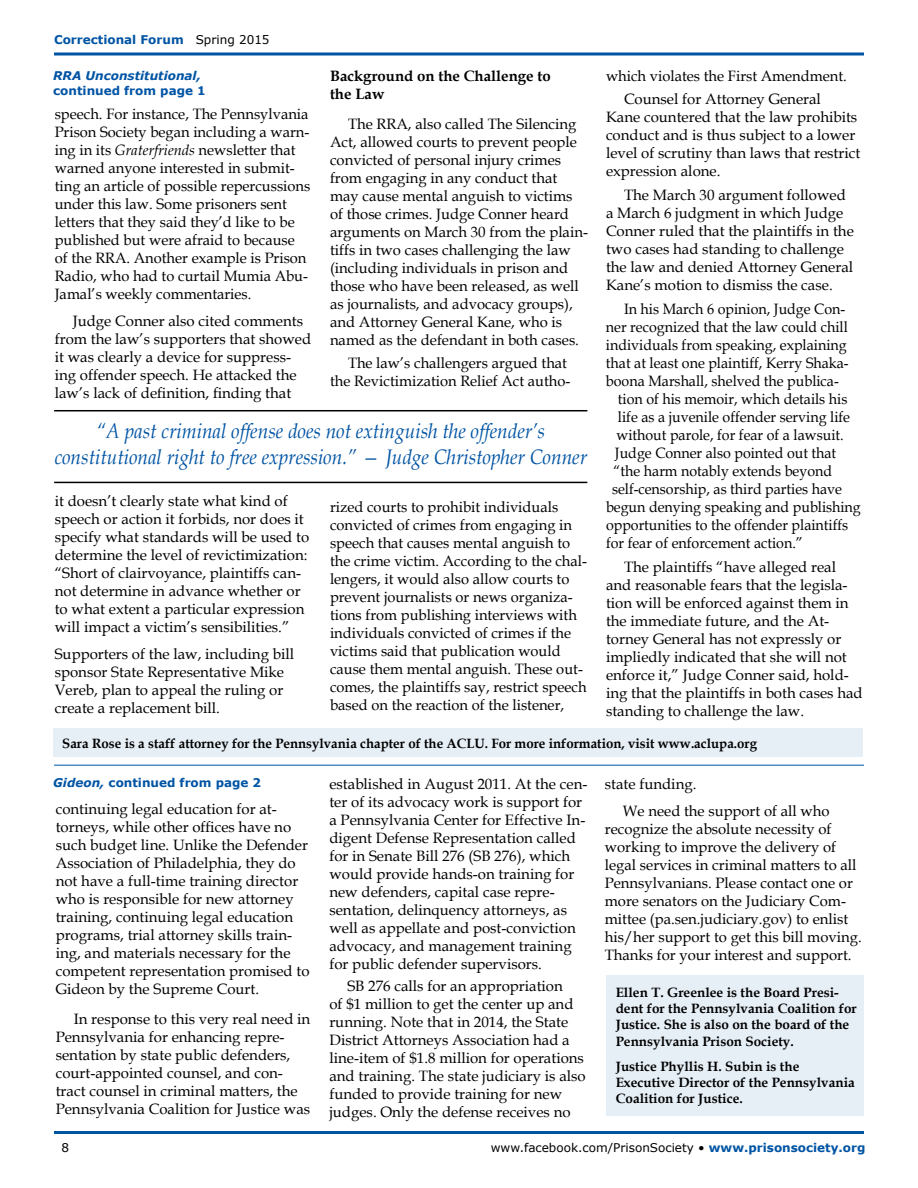
<style>
.page{position:relative;width:918px;height:1188px;background:#fff}
.page>*{position:absolute;margin:0;border:0;box-sizing:border-box;transform-origin:0 0}
.t1{font:italic 21px/25.2px "Book Antiqua";color:#0054a4;text-align:center;scale:.91 1}
.t2{font:15px/18px "Book Antiqua";color:#000}
.t3{font:15px "Book Antiqua";color:#000;scale:.95 1}
.t4{font:700 15px/18px "Book Antiqua";color:#000}
.t5{font:700 13.5px/16.2px "Book Antiqua";color:#000}
.t6{font:700 12px "Verdana";color:#0054a4}
.t7{font:12px "Verdana";color:#000}
.t8{font:italic 700 12px "Verdana";color:#0054a4}
.s1{font-weight:400;color:#000}
.s2{font-style:italic}
.s3{font-weight:700;color:#0054a4}
</style>
<div class="page">
<svg style="left:54px;top:52px;width:810px;height:4px;background:#3f7eba"></svg>
<hr style="left:54px;top:1131px;width:810px;height:3px;background:#0054a4">
<div style="left:607px;top:975px;width:257px;height:141px;background:#e6eef6"></div>
<hr style="left:54px;top:765px;width:810px;height:1px;background:#0054a4">
<div style="left:53px;top:729px;width:810px;height:28px;background:#e6eef6"></div>
<hr style="left:54px;top:410px;width:533px;height:1px;background:#000">
<hr style="left:54px;top:482px;width:533px;height:1px;background:#000">
<p class="t6" style="left:54px;top:31px;width:217px">Correctional Forum <span class="s1">Spring 2015</span></p>
<p class="t4" style="left:330px;top:67px;width:222px">Background on the Challenge to the Law</p>
<p class="t2" style="left:330px;top:115px;width:259px;text-indent:18px">The RRA, also called The Silencing Act, allowed courts to prevent people convicted of personal injury crimes from engaging in any conduct that may cause mental anguish to victims of those crimes. Judge Conner heard arguments on March 30 from the plain&shy;tiffs in two cases challenging the law (including individuals in prison and those who have been released, as well as journalists, and advocacy groups), and Attorney General Kane, who is named as the defendant in both cases.</p>
<p class="t2" style="left:330px;top:354px;width:242px;text-align:right">The law’s challengers argued that the Revictimization Relief Act autho-</p>
<p class="t2" style="left:606px;top:65px;width:242px;line-height:22.5px;text-align:center">which violates the First Amendment.<br>Counsel for Attorney General</p>
<p class="t2" style="left:606px;top:108px;width:256px">Kane countered that the law prohibits conduct and is thus subject to a lower level of scrutiny than laws that restrict expression alone.</p>
<p class="t2" style="left:606px;top:186px;width:249px;text-indent:18px">The March 30 argument followed a March 6 judgment in which Judge Conner ruled that the plaintiffs in the two cases had standing to challenge the law and denied Attorney General Kane’s motion to dismiss the case.</p>
<p class="t3" style="left:624px;top:298px;width:234px">In his March 6 opinion, Judge Con-</p>
<p class="t3" style="left:606px;top:316px;width:256px">ner recognized that the law could chill</p>
<p class="t3" style="left:606px;top:334px;width:255px">individuals from speaking, explaining</p>
<p class="t3" style="left:606px;top:352px;width:257px">that at least one plaintiff, Kerry Shaka-</p>
<p class="t3" style="left:606px;top:370px;width:247px">boona Marshall, shelved the publica-</p>
<p class="t3" style="left:618px;top:388px;width:243px">tion of his memoir, which details his</p>
<p class="t3" style="left:618px;top:406px;width:246px">life as a juvenile offender serving life</p>
<p class="t3" style="left:616px;top:424px;width:241px">without parole, for fear of a lawsuit.</p>
<p class="t3" style="left:615px;top:442px;width:234px">Judge Conner also pointed out that</p>
<p class="t3" style="left:613px;top:460px;width:232px">“the harm notably extends beyond</p>
<p class="t3" style="left:612px;top:478px;width:244px">self-censorship, as third parties have</p>
<p class="t3" style="left:606px;top:496px;width:270px">begun denying speaking and publishing</p>
<p class="t3" style="left:606px;top:514px;width:256px">opportunities to the offender plaintiffs</p>
<p class="t3" style="left:606px;top:532px;width:209px">for fear of enforcement action.”</p>
<p class="t2" style="left:606px;top:558px;width:258px;text-indent:18px">The plaintiffs “have alleged real and reasonable fears that the legisla&shy;tion will be enforced against them in the immediate future, and the At&shy;torney General has not expressly or impliedly indicated that she will not enforce it,” Judge Conner said, hold&shy;ing that the plaintiffs in both cases had standing to challenge the law.</p>
<p class="t5" style="left:62px;top:735px;width:696px">Sara Rose is a staff attorney for the Pennsylvania chapter of the ACLU. For more information, visit www.aclupa.org</p>
<p class="t8" style="left:53px;top:68px;width:149px">RRA Unconstitutional,</p>
<p class="t6" style="left:53px;top:82px;width:154px">continued from page 1</p>
<p class="t2" style="left:55px;top:104px;width:257px">speech. For instance, The Pennsylvania Prison Society began including a warn&shy;ing in its <span class="s2">Graterfriends</span> newsletter that warned anyone interested in submit&shy;ting an article of possible repercussions under this law. Some prisoners sent letters that they said they’d like to be published but were afraid to because of the RRA. Another example is Prison Radio, who had to curtail Mumia Abu-Jamal’s weekly commentaries.</p>
<p class="t2" style="left:55px;top:311px;width:258px;text-indent:18px">Judge Conner also cited comments from the law’s supporters that showed it was clearly a device for suppress&shy;ing offender speech. He attacked the law’s lack of definition, finding that</p>
<h1 class="t1" style="left:54px;top:418px;width:587px">“A past criminal offense does not extinguish the offender’s constitutional right to free expression.” — Judge Christopher Conner</h1>
<p class="t2" style="left:55px;top:491px;width:256px">it doesn’t clearly state what kind of speech or action it forbids, nor does it specify what standards will be used to determine the level of revictimization: “Short of clairvoyance, plaintiffs can&shy;not determine in advance whether or to what extent a particular expression will impact a victim’s sensibilities.”</p>
<p class="t2" style="left:55px;top:644px;width:241px">Supporters of the law, including bill sponsor State Representative Mike Vereb, plan to appeal the ruling or create a replacement bill.</p>
<p class="t2" style="left:330px;top:498px;width:259px">rized courts to prohibit individuals convicted of crimes from engaging in speech that causes mental anguish to the crime victim. According to the chal&shy;lengers, it would also allow courts to prevent journalists or news organiza&shy;tions from publishing interviews with individuals convicted of crimes if the victims said that publication would cause them mental anguish. These out&shy;comes, the plaintiffs say, restrict speech based on the reaction of the listener,</p>
<p class="t6" style="left:53px;top:774px;width:209px"><span class="s2">Gideon,</span> continued from page 2</p>
<p class="t2" style="left:56px;top:800px;width:255px">continuing legal education for at&shy;torneys, while other offices have no such budget line. Unlike the Defender Association of Philadelphia, they do not have a full-time training director who is responsible for new attorney training, continuing legal education programs, trial attorney skills train&shy;ing, and materials necessary for the competent representation promised to Gideon by the Supreme Court.</p>
<p class="t2" style="left:56px;top:1010px;width:256px;text-indent:18px">In response to this very real need in Pennsylvania for enhancing repre&shy;sentation by state public defenders, court-appointed counsel, and con&shy;tract counsel in criminal matters, the Pennsylvania Coalition for Justice was</p>
<p class="t2" style="left:329px;top:774px;width:260px">established in August 2011. At the cen&shy;ter of its advocacy work is support for a Pennsylvania Center for Effective In&shy;digent Defense Representation called for in Senate Bill 276 (SB 276), which would provide hands-on training for new defenders, capital case repre&shy;sentation, delinquency attorneys, as well as appellate and post-conviction advocacy, and management training for public defender supervisors.</p>
<p class="t2" style="left:329px;top:977px;width:258px;text-indent:18px">SB 276 calls for an appropriation<br>of $1 million to get the center up and running. Note that in 2014, the State District Attorneys Association had a line-item of $1.8 million for operations and training. The state judiciary is also funded to provide training for new judges. Only the defense receives no</p>
<p class="t2" style="left:623px;top:770px;width:208px;line-height:27px;text-indent:-18px">state funding.<br>We need the support of all who</p>
<p class="t2" style="left:605px;top:819px;width:259px">recognize the absolute necessity of working to improve the delivery of legal services in criminal matters to all Pennsylvanians. Please contact one or more senators on the Judiciary Com&shy;mittee (pa.sen.judiciary.gov) to enlist his/her support to get this bill moving.<br>Thanks for your interest and support.</p>
<p class="t5" style="left:616px;top:984px;width:243px">Ellen T. Greenlee is the Board Presi&shy;dent for the Pennsylvania Coalition for Justice. She is also on the board of the Pennsylvania Prison Society.</p>
<p class="t5" style="left:616px;top:1058px;width:241px">Justice Phyllis H. Subin is the<br>Executive Director of the Pennsylvania<br>Coalition for Justice.</p>
<p class="t7" style="left:62px;top:1140px;width:9px">8</p>
<p class="t7" style="left:491px;top:1140px;width:376px">www.facebook.com/PrisonSociety • <span class="s3">www.prisonsociety.org</span></p>
</div>
